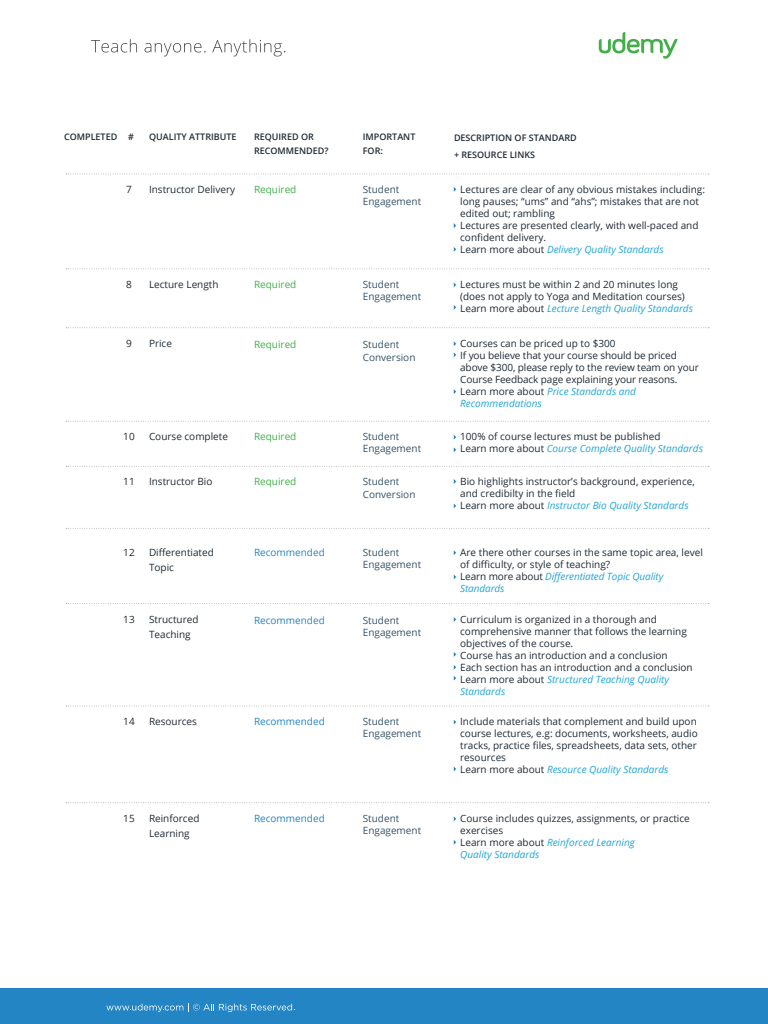
<style>
.page{position:relative;width:768px;height:1024px;background:#fff}
.page>*{position:absolute;margin:0;border:0;box-sizing:border-box;transform-origin:0 0}
.t1{font:10px/12px "Open Sans";color:#1f2b36}
.t2{font:10px/12px "Open Sans";color:#365469}
.t3{font:10px "Open Sans";color:#2485c4}
.t4{font:10px "Open Sans";color:#42b04a}
.t5{font:600 9px/14px "Open Sans";color:#1f2b36}
.s1{font-style:italic;color:#23a5d3}
</style>
<div class="page">
<svg style="left:599px;top:32px;width:79px;height:27px"></svg>
<svg style="left:91px;top:39px;width:46px;height:14px"></svg>
<svg style="left:145px;top:43px;width:61px;height:13px"></svg>
<svg style="left:212px;top:39px;width:73px;height:17px"></svg>
<div style="left:0;top:988px;width:768px;height:36px;background:#2485c4"></div>
<svg style="left:106px;top:1003px;width:189px;height:9px"></svg>
<svg style="left:66px;top:174px;width:643px;height:1px"></svg>
<svg style="left:66px;top:268px;width:643px;height:1px"></svg>
<svg style="left:66px;top:421px;width:643px;height:1px"></svg>
<svg style="left:66px;top:706px;width:643px;height:1px"></svg>
<svg style="left:66px;top:802px;width:643px;height:1px"></svg>
<svg style="left:66px;top:466px;width:643px;height:1px"></svg>
<svg style="left:66px;top:327px;width:643px;height:1px"></svg>
<svg style="left:66px;top:603px;width:643px;height:1px"></svg>
<svg style="left:66px;top:528px;width:643px;height:1px"></svg>
<p class="t5" style="left:64px;top:129px;width:55px">COMPLETED</p>
<p class="t5" style="left:128px;top:129px;width:7px">#</p>
<p class="t5" style="left:149px;top:129px;width:89px">QUALITY ATTRIBUTE</p>
<p class="t5" style="left:363px;top:129px;width:54px">IMPORTANT<br>FOR:</p>
<p class="t5" style="left:254px;top:129px;width:76px">REQUIRED OR<br>RECOMMENDED?</p>
<p class="t5" style="left:454px;top:129px;width:124px;line-height:17px">DESCRIPTION OF STANDARD + RESOURCE LINKS</p>
<p class="t1" style="left:126px;top:183px;width:7px">7</p>
<p class="t1" style="left:149px;top:183px;width:88px">Instructor Delivery</p>
<p class="t4" style="left:254px;top:183px;width:44px">Required</p>
<p class="t2" style="left:363px;top:183px;width:60px">Student<br>Engagement</p>
<p class="t1" style="left:126px;top:278px;width:7px">8</p>
<p class="t1" style="left:149px;top:278px;width:71px">Lecture Length</p>
<p class="t4" style="left:254px;top:277px;width:44px">Required</p>
<p class="t2" style="left:363px;top:278px;width:60px">Student<br>Engagement</p>
<p class="t1" style="left:460px;top:183px;width:246px">Lectures are clear of any obvious mistakes including: long pauses; “ums” and “ahs”; mistakes that are not edited out; rambling<br>Lectures are presented clearly, with well-paced and confident delivery.<br>Learn more about <span class="s1">Delivery Quality Standards</span></p>
<p class="t1" style="left:460px;top:278px;width:234px">Lectures must be within 2 and 20 minutes long (does not apply to Yoga and Meditation courses)<br>Learn more about <span class="s1">Lecture Length Quality Standards</span></p>
<p class="t1" style="left:126px;top:337px;width:7px">9</p>
<p class="t1" style="left:149px;top:337px;width:24px">Price</p>
<p class="t4" style="left:254px;top:337px;width:44px">Required</p>
<p class="t2" style="left:363px;top:338px;width:54px;line-height:13px">Student<br>Conversion</p>
<p class="t1" style="left:460px;top:337px;width:240px">Courses can be priced up to $300<br>If you believe that your course should be priced above $300, please reply to the review team on your Course Feedback page explaining your reasons.<br>Learn more about <span class="s1">Price Standards and Recommendations</span></p>
<p class="t1" style="left:123px;top:430px;width:13px">10</p>
<p class="t1" style="left:149px;top:430px;width:81px">Course complete</p>
<p class="t4" style="left:254px;top:430px;width:44px">Required</p>
<p class="t2" style="left:363px;top:430px;width:60px">Student<br>Engagement</p>
<p class="t1" style="left:460px;top:430px;width:244px">100% of course lectures must be published<br>Learn more about <span class="s1">Course Complete Quality Standards</span></p>
<p class="t1" style="left:123px;top:476px;width:13px">11</p>
<p class="t1" style="left:149px;top:476px;width:65px">Instructor Bio</p>
<p class="t4" style="left:254px;top:475px;width:44px">Required</p>
<p class="t2" style="left:363px;top:475px;width:54px;line-height:13px">Student<br>Conversion</p>
<p class="t1" style="left:460px;top:476px;width:236px">Bio highlights instructor’s background, experience, and credibilty in the field<br>Learn more about <span class="s1">Instructor Bio Quality Standards</span></p>
<p class="t1" style="left:123px;top:546px;width:13px">12</p>
<p class="t1" style="left:149px;top:545px;width:66px;line-height:15px">Differentiated<br>Topic</p>
<p class="t3" style="left:254px;top:546px;width:72px">Recommended</p>
<p class="t2" style="left:363px;top:546px;width:60px">Student<br>Engagement</p>
<p class="t1" style="left:460px;top:546px;width:244px">Are there other courses in the same topic area, level of difficulty, or style of teaching?<br>Learn more about <span class="s1">Differentiated Topic Quality Standards</span></p>
<p class="t1" style="left:123px;top:613px;width:13px">13</p>
<p class="t1" style="left:149px;top:611px;width:51px;line-height:15px">Structured<br>Teaching</p>
<p class="t3" style="left:254px;top:613px;width:72px">Recommended</p>
<p class="t2" style="left:363px;top:614px;width:60px">Student<br>Engagement</p>
<p class="t1" style="left:460px;top:613px;width:234px">Curriculum is organized in a thorough and comprehensive manner that follows the learning objectives of the course.<br>Course has an introduction and a conclusion<br>Each section has an introduction and a conclusion Learn more about <span class="s1">Structured Teaching Quality Standards</span></p>
<p class="t1" style="left:123px;top:715px;width:13px">14</p>
<p class="t1" style="left:149px;top:715px;width:49px">Resources</p>
<p class="t1" style="left:123px;top:812px;width:13px">15</p>
<p class="t1" style="left:149px;top:810px;width:52px;line-height:15px">Reinforced<br>Learning</p>
<p class="t3" style="left:254px;top:715px;width:72px">Recommended</p>
<p class="t2" style="left:363px;top:715px;width:60px">Student<br>Engagement</p>
<p class="t3" style="left:254px;top:811px;width:72px">Recommended</p>
<p class="t2" style="left:363px;top:812px;width:60px">Student<br>Engagement</p>
<p class="t1" style="left:460px;top:715px;width:239px">Include materials that complement and build upon course lectures, e.g: documents, worksheets, audio tracks, practice files, spreadsheets, data sets, other resources<br>Learn more about <span class="s1">Resource Quality Standards</span></p>
<p class="t1" style="left:460px;top:812px;width:231px">Course includes quizzes, assignments, or practice exercises<br>Learn more about <span class="s1">Reinforced Learning<br>Quality Standards</span></p>
</div>
